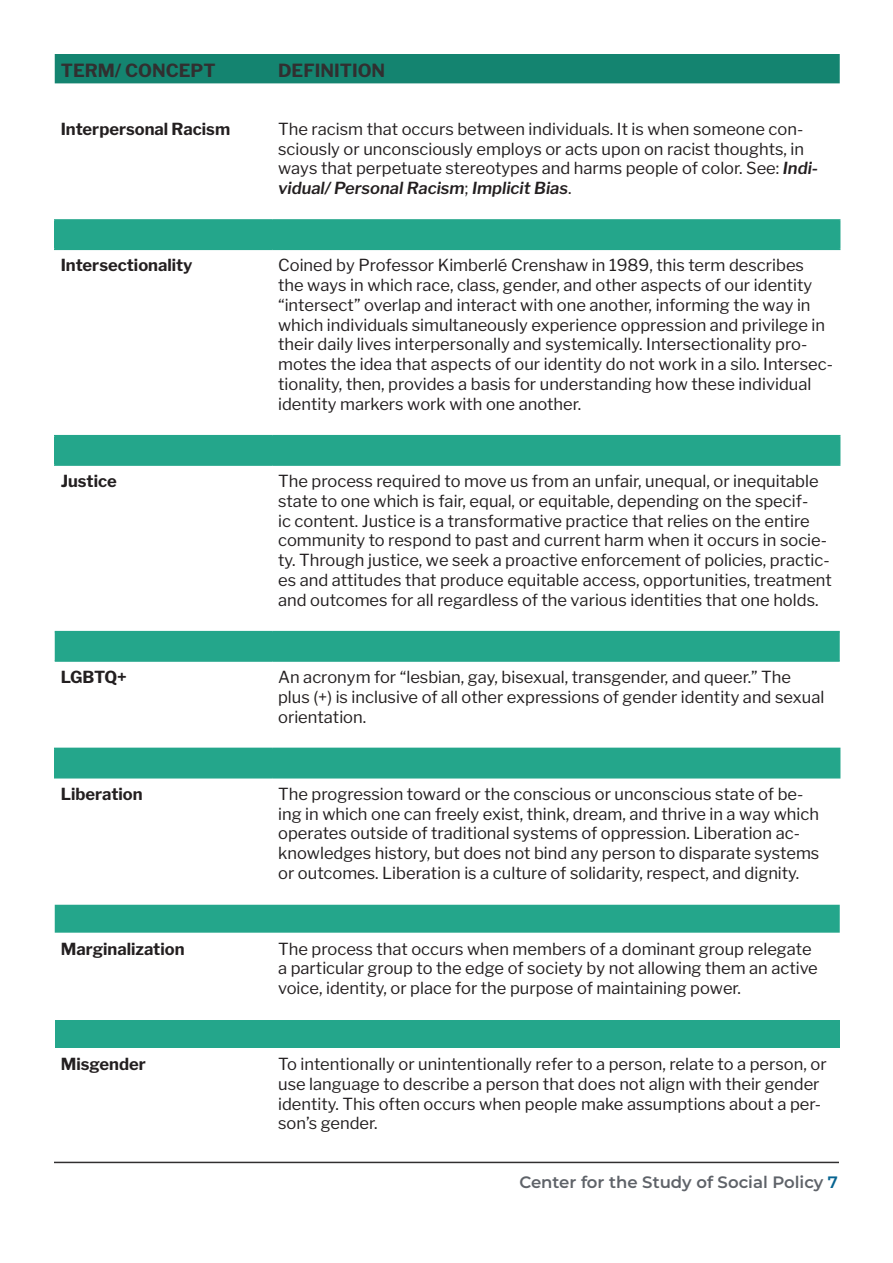
<style>
.page{position:relative;width:893px;height:1263px;background:#fff}
.page>*{position:absolute;margin:0;border:0;box-sizing:border-box;transform-origin:0 0}
.t1{font:700 18px "Libre Franklin";color:#312f30}
.t2{font:16.5px/19.8px "Libre Franklin";color:#231f20}
.t3{font:700 16.5px "Libre Franklin";color:#231f20}
.t4{font:600 16.5px "Montserrat";color:#5f6369}
.s1{font-weight:600;font-style:italic}
.s2{color:#076491}
</style>
<div class="page">
<hr style="left:54px;top:1162px;width:785px;height:1px;background:#312f30">
<div style="left:55px;top:54px;width:785px;height:29px;background:#148470"></div>
<svg style="left:55px;top:221px;width:785px;height:556px"></svg>
<div style="left:55px;top:632px;width:785px;height:28px;background:#24a68b"></div>
<div style="left:55px;top:905px;width:785px;height:28px;background:#24a68b"></div>
<div style="left:55px;top:1020px;width:785px;height:28px;background:#24a68b"></div>
<hr style="left:54px;top:219px;width:218px;height:2px;background:#24a68b">
<hr style="left:54px;top:221px;width:2px;height:28px;background:#24a68b">
<hr style="left:272px;top:219px;width:568px;height:2px;background:#24a68b">
<svg style="left:839px;top:221px;width:1px;height:28px"></svg>
<hr style="left:54px;top:249px;width:218px;height:1px;background:#24a68b">
<hr style="left:272px;top:249px;width:568px;height:1px;background:#24a68b">
<hr style="left:54px;top:435px;width:218px;height:1px;background:#24a68b">
<hr style="left:54px;top:436px;width:2px;height:28px;background:#24a68b">
<hr style="left:272px;top:435px;width:568px;height:1px;background:#24a68b">
<svg style="left:839px;top:436px;width:1px;height:28px"></svg>
<hr style="left:54px;top:464px;width:218px;height:2px;background:#24a68b">
<hr style="left:272px;top:464px;width:568px;height:2px;background:#24a68b">
<hr style="left:55px;top:631px;width:217px;height:1px;background:#24a68b">
<hr style="left:272px;top:631px;width:568px;height:1px;background:#24a68b">
<hr style="left:55px;top:660px;width:217px;height:2px;background:#24a68b">
<hr style="left:272px;top:660px;width:568px;height:2px;background:#24a68b">
<hr style="left:54px;top:748px;width:218px;height:1px;background:#24a68b">
<hr style="left:54px;top:749px;width:2px;height:28px;background:#24a68b">
<hr style="left:272px;top:748px;width:568px;height:1px;background:#24a68b">
<svg style="left:839px;top:749px;width:1px;height:28px"></svg>
<hr style="left:54px;top:777px;width:218px;height:1px;background:#24a68b">
<hr style="left:272px;top:777px;width:568px;height:1px;background:#24a68b">
<p class="t1" style="left:61px;top:60px;width:156px">TERM/ CONCEPT</p>
<p class="t1" style="left:278px;top:60px;width:109px">DEFINITION</p>
<p class="t3" style="left:61px;top:119px;width:171px">Interpersonal Racism</p>
<p class="t2" style="left:278px;top:119px;width:541px">The racism that occurs between individuals. It is when someone con&shy;sciously or unconsciously employs or acts upon on racist thoughts, in ways that perpetuate stereotypes and harms people of color. See: <span class="s1">Indi&shy;vidual/ Personal Racism</span>; <span class="s1">Implicit Bias</span>.</p>
<p class="t3" style="left:61px;top:255px;width:133px">Intersectionality</p>
<p class="t2" style="left:278px;top:255px;width:556px">Coined by Professor Kimberlé Crenshaw in 1989, this term describes the ways in which race, class, gender, and other aspects of our identity “intersect” overlap and interact with one another, informing the way in which individuals simultaneously experience oppression and privilege in their daily lives interpersonally and systemically. Intersectionality pro&shy;motes the idea that aspects of our identity do not work in a silo. Intersec&shy;tionality, then, provides a basis for understanding how these individual identity markers work with one another.</p>
<p class="t3" style="left:61px;top:471px;width:58px">Justice</p>
<p class="t2" style="left:278px;top:471px;width:555px">The process required to move us from an unfair, unequal, or inequitable state to one which is fair, equal, or equitable, depending on the specif-<br>ic content. Justice is a transformative practice that relies on the entire community to respond to past and current harm when it occurs in socie&shy;ty. Through justice, we seek a proactive enforcement of policies, practic&shy;es and attitudes that produce equitable access, opportunities, treatment and outcomes for all regardless of the various identities that one holds.</p>
<p class="t3" style="left:61px;top:667px;width:68px">LGBTQ+</p>
<p class="t2" style="left:278px;top:667px;width:548px">An acronym for “lesbian, gay, bisexual, transgender, and queer.” The plus (+) is inclusive of all other expressions of gender identity and sexual orientation.</p>
<p class="t3" style="left:61px;top:784px;width:83px">Liberation</p>
<p class="t2" style="left:278px;top:784px;width:543px">The progression toward or the conscious or unconscious state of be&shy;ing in which one can freely exist, think, dream, and thrive in a way which operates outside of traditional systems of oppression. Liberation ac&shy;knowledges history, but does not bind any person to disparate systems or outcomes. Liberation is a culture of solidarity, respect, and dignity.</p>
<p class="t3" style="left:61px;top:939px;width:125px">Marginalization</p>
<p class="t2" style="left:278px;top:939px;width:541px">The process that occurs when members of a dominant group relegate a particular group to the edge of society by not allowing them an active voice, identity, or place for the purpose of maintaining power.</p>
<p class="t3" style="left:61px;top:1054px;width:87px">Misgender</p>
<p class="t2" style="left:278px;top:1054px;width:550px">To intentionally or unintentionally refer to a person, relate to a person, or use language to describe a person that does not align with their gender identity. This often occurs when people make assumptions about a per&shy;son’s gender.</p>
<p class="t4" style="left:519px;top:1170px;width:320px">Center for the Study of Social Policy <span class="s2">7</span></p>
</div>
